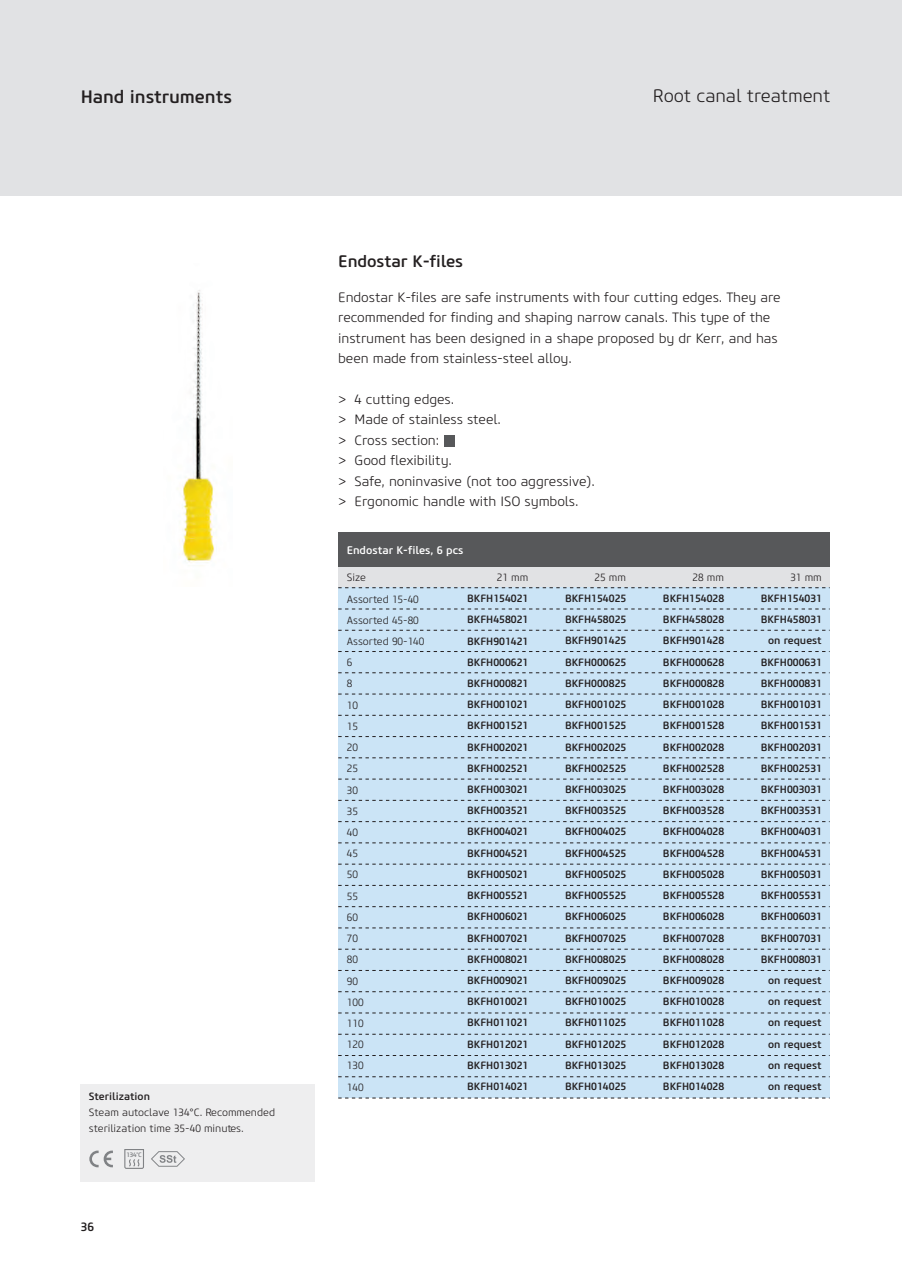
<style>
.page{position:relative;width:902px;height:1280px;background:#fff}
.page>*{position:absolute;margin:0;border:0;box-sizing:border-box;transform-origin:0 0}
.t1{font:300 18px "Core Sans M35";letter-spacing:-.005em;color:#231f20}
.t2{font:500 18px "Core Sans M55";letter-spacing:-.005em;color:#231f20}
.t3{font:500 16.5px "Core Sans M55";letter-spacing:-.005em;color:#231f20}
.t4{font:300 13.5px/20.4px "Core Sans M35";letter-spacing:-.005em;color:#231f20}
.t5{font:500 12px "Core Sans M55";color:#231f20}
.t6{font:500 10.95px "Core Sans M55";color:#fff}
.t7{font:500 10.5px/21.1px "Core Sans M55";color:#231f20;text-align:justify}
.t8{font:300 10.5px/21.1px "Core Sans M35";color:#231f20}
.t9{font:500 6.45px "Core Sans M55";color:#808285}
.t10{font:500 3.15px "Core Sans M55";color:#808285}
.s1{font-family:"Core Sans M55";font-weight:500}
.s2{font-family:"Core Sans M35";font-weight:300}
</style>
<div class="page">
<div style="left:0;top:0;width:901px;height:196px;background:#e1e2e4"></div>
<div style="left:81px;top:1084px;width:234px;height:98px;background:#eeeeef"></div>
<svg style="left:89px;top:1150px;width:24px;height:17px"></svg>
<svg style="left:124px;top:1149px;width:20px;height:20px"></svg>
<svg style="left:151px;top:1151px;width:34px;height:16px"></svg>
<div style="left:338px;top:566px;width:491px;height:22px;background:#e1e2e4"></div>
<div style="left:338px;top:588px;width:491px;height:21px;background:#cbe4f6"></div>
<div style="left:338px;top:609px;width:491px;height:21px;background:#cbe4f6"></div>
<div style="left:338px;top:630px;width:491px;height:21px;background:#cbe4f6"></div>
<div style="left:338px;top:651px;width:491px;height:22px;background:#cbe4f6"></div>
<div style="left:338px;top:673px;width:491px;height:21px;background:#cbe4f6"></div>
<div style="left:338px;top:694px;width:491px;height:21px;background:#cbe4f6"></div>
<div style="left:338px;top:715px;width:491px;height:21px;background:#cbe4f6"></div>
<div style="left:338px;top:736px;width:491px;height:22px;background:#cbe4f6"></div>
<div style="left:338px;top:758px;width:491px;height:21px;background:#cbe4f6"></div>
<div style="left:338px;top:779px;width:491px;height:21px;background:#cbe4f6"></div>
<div style="left:338px;top:800px;width:491px;height:22px;background:#cbe4f6"></div>
<div style="left:338px;top:822px;width:491px;height:21px;background:#cbe4f6"></div>
<div style="left:338px;top:843px;width:491px;height:21px;background:#cbe4f6"></div>
<div style="left:338px;top:864px;width:491px;height:21px;background:#cbe4f6"></div>
<div style="left:338px;top:885px;width:491px;height:22px;background:#cbe4f6"></div>
<div style="left:338px;top:907px;width:491px;height:21px;background:#cbe4f6"></div>
<div style="left:338px;top:928px;width:491px;height:21px;background:#cbe4f6"></div>
<div style="left:338px;top:949px;width:491px;height:21px;background:#cbe4f6"></div>
<div style="left:338px;top:970px;width:491px;height:22px;background:#cbe4f6"></div>
<div style="left:338px;top:992px;width:491px;height:21px;background:#cbe4f6"></div>
<div style="left:338px;top:1013px;width:491px;height:21px;background:#cbe4f6"></div>
<div style="left:338px;top:1034px;width:491px;height:21px;background:#cbe4f6"></div>
<div style="left:338px;top:1055px;width:491px;height:22px;background:#cbe4f6"></div>
<div style="left:338px;top:1077px;width:491px;height:21px;background:#cbe4f6"></div>
<div style="left:338px;top:532px;width:491px;height:34px;background:#57585a"></div>
<svg style="left:338px;top:630px;width:491px;height:1px"></svg>
<svg style="left:338px;top:651px;width:491px;height:1px"></svg>
<svg style="left:338px;top:672px;width:491px;height:1px"></svg>
<svg style="left:338px;top:694px;width:491px;height:1px"></svg>
<svg style="left:338px;top:715px;width:491px;height:1px"></svg>
<svg style="left:338px;top:736px;width:491px;height:1px"></svg>
<svg style="left:338px;top:757px;width:491px;height:1px"></svg>
<svg style="left:338px;top:779px;width:491px;height:1px"></svg>
<svg style="left:338px;top:800px;width:491px;height:1px"></svg>
<svg style="left:338px;top:821px;width:491px;height:1px"></svg>
<svg style="left:338px;top:842px;width:491px;height:1px"></svg>
<svg style="left:338px;top:864px;width:491px;height:1px"></svg>
<svg style="left:338px;top:885px;width:491px;height:1px"></svg>
<svg style="left:338px;top:906px;width:491px;height:1px"></svg>
<svg style="left:338px;top:927px;width:491px;height:1px"></svg>
<svg style="left:338px;top:949px;width:491px;height:1px"></svg>
<svg style="left:338px;top:970px;width:491px;height:1px"></svg>
<svg style="left:338px;top:991px;width:491px;height:1px"></svg>
<svg style="left:338px;top:1013px;width:491px;height:1px"></svg>
<svg style="left:338px;top:1034px;width:491px;height:1px"></svg>
<svg style="left:338px;top:1055px;width:491px;height:1px"></svg>
<svg style="left:338px;top:1076px;width:491px;height:1px"></svg>
<svg style="left:338px;top:1098px;width:491px;height:1px"></svg>
<svg style="left:338px;top:609px;width:491px;height:1px"></svg>
<svg style="left:338px;top:587px;width:491px;height:1px"></svg>
<img style="left:182px;top:290px;width:32px;height:276px">
<div style="left:444px;top:435px;width:11px;height:12px;background:#57585a"></div>
<p class="t2" style="left:81px;top:90px;width:153px">Hand instruments</p>
<p class="t1" style="left:652px;top:89px;width:179px">Root canal treatment</p>
<p class="t3" style="left:338px;top:255px;width:126px">Endostar K-files</p>
<p class="t8" style="left:89px;top:1089px;width:188px;line-height:15.9px"><span class="s1">Sterilization<br></span>Steam autoclave 134°C. Recommended sterilization time 35-40 minutes.</p>
<p class="t10" style="left:136px;top:1151px;width:3px">o</p>
<p class="t9" style="left:126px;top:1152px;width:17px">134 C</p>
<p class="t5" style="left:81px;top:1222px;width:15px">36</p>
<p class="t4" style="left:338px;top:288px;width:444px">Endostar K-files are safe instruments with four cutting edges. They are recommended for finding and shaping narrow canals. This type of the instrument has been designed in a shape proposed by dr Kerr, and has been made from stainless-steel alloy.</p>
<p class="t4" style="left:338px;top:390px;width:258px">&gt; 4 cutting edges.<br>&gt; Made of stainless steel.<br>&gt; Cross section:<br>&gt; Good flexibility.<br>&gt; Safe, noninvasive (not too aggressive). &gt; Ergonomic handle with ISO symbols.</p>
<p class="t6" style="left:347px;top:545px;width:118px">Endostar K-files, 6 pcs</p>
<p class="t8" style="left:347px;top:589px;width:79px">Assorted 15-40<br>Assorted 45-80<br>Assorted 90-140<br>6<br>8<br>10<br>15<br>20<br>25<br>30<br>35<br>40<br>45<br>50<br>55<br>60<br>70<br>80<br>90<br>100<br>110<br>120<br>130<br>140</p>
<p class="t8" style="left:347px;top:568px;width:21px">Size</p>
<p class="t8" style="left:496px;top:568px;width:33px">21 mm</p>
<p class="t8" style="left:594px;top:568px;width:33px">25 mm</p>
<p class="t8" style="left:692px;top:568px;width:33px">28 mm</p>
<p class="t7" style="left:760px;top:568px;width:63px;text-align:right"><span class="s2">31 mm<br></span>BKFH154031<br>BKFH458031 on request<br>BKFH000631<br>BKFH000831<br>BKFH001031<br>BKFH001531<br>BKFH002031<br>BKFH002531<br>BKFH003031<br>BKFH003531<br>BKFH004031<br>BKFH004531<br>BKFH005031<br>BKFH005531<br>BKFH006031<br>BKFH007031<br>BKFH008031 on request on request on request on request on request on request</p>
<p class="t7" style="left:663px;top:589px;width:63px">BKFH154028<br>BKFH458028<br>BKFH901428<br>BKFH000628<br>BKFH000828<br>BKFH001028<br>BKFH001528<br>BKFH002028<br>BKFH002528<br>BKFH003028<br>BKFH003528<br>BKFH004028<br>BKFH004528<br>BKFH005028<br>BKFH005528<br>BKFH006028<br>BKFH007028<br>BKFH008028<br>BKFH009028<br>BKFH010028<br>BKFH011028<br>BKFH012028<br>BKFH013028<br>BKFH014028</p>
<p class="t7" style="left:565px;top:589px;width:63px">BKFH154025<br>BKFH458025<br>BKFH901425<br>BKFH000625<br>BKFH000825<br>BKFH001025<br>BKFH001525<br>BKFH002025<br>BKFH002525<br>BKFH003025<br>BKFH003525<br>BKFH004025<br>BKFH004525<br>BKFH005025<br>BKFH005525<br>BKFH006025<br>BKFH007025<br>BKFH008025<br>BKFH009025<br>BKFH010025<br>BKFH011025<br>BKFH012025<br>BKFH013025<br>BKFH014025</p>
<p class="t7" style="left:467px;top:589px;width:63px">BKFH154021<br>BKFH458021<br>BKFH901421<br>BKFH000621<br>BKFH000821<br>BKFH001021<br>BKFH001521<br>BKFH002021<br>BKFH002521<br>BKFH003021<br>BKFH003521<br>BKFH004021<br>BKFH004521<br>BKFH005021<br>BKFH005521<br>BKFH006021<br>BKFH007021<br>BKFH008021<br>BKFH009021<br>BKFH010021<br>BKFH011021<br>BKFH012021<br>BKFH013021<br>BKFH014021</p>
</div>
